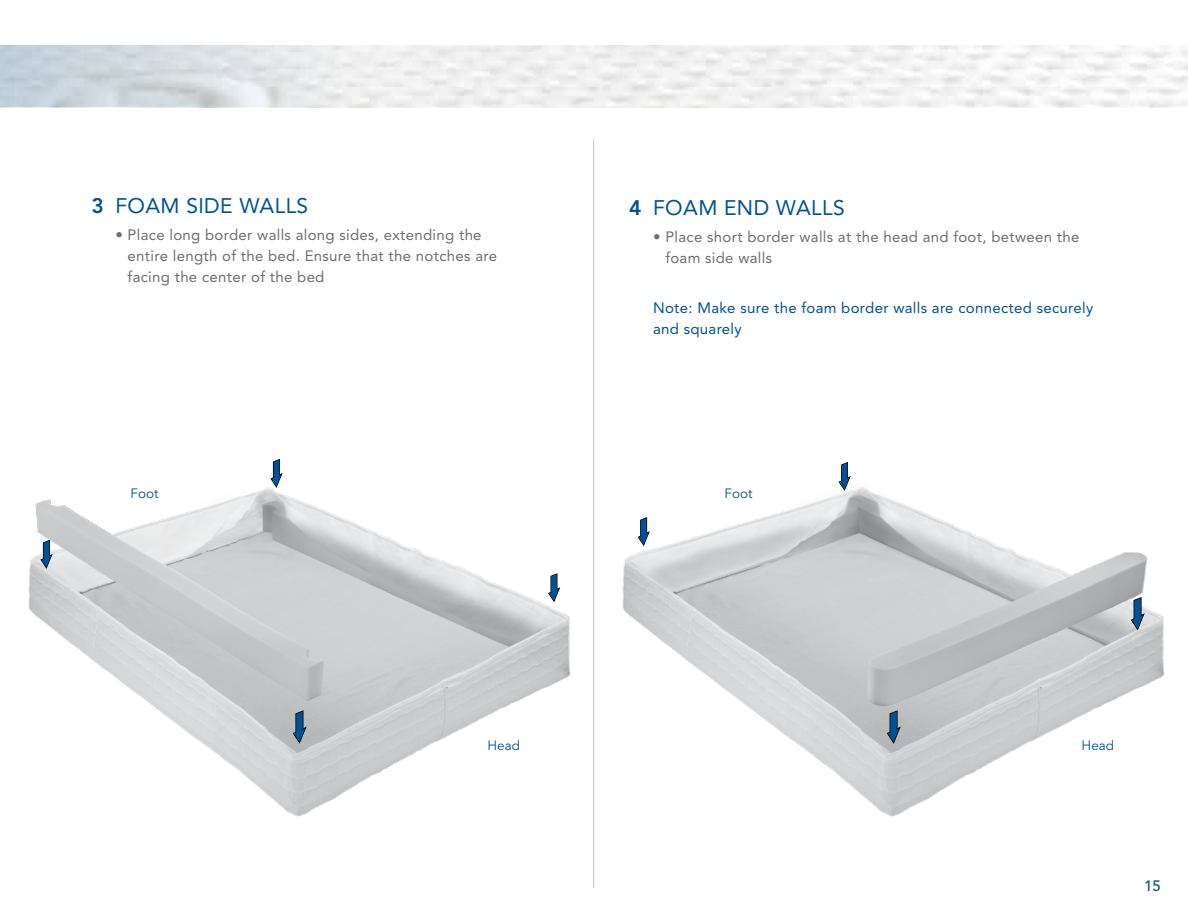
<style>
.page{position:relative;width:1188px;height:918px;background:#fff}
.page>*{position:absolute;margin:0;border:0;box-sizing:border-box;transform-origin:0 0}
.t1{font:21px "Avenir";letter-spacing:.02em;color:#005295}
.t2{font:15px/21px "Avenir";letter-spacing:.02em;color:#6d6e71}
.t3{font:15px/21px "Avenir";letter-spacing:.02em;color:#005295}
.t4{font:500 15px "Avenir";color:#005295}
.t5{font:13.5px "Avenir";color:#005295}
.s1{font-weight:800}
</style>
<div class="page">
<hr style="left:593px;top:139px;width:1px;height:750px;background:#c7c8ca">
<svg style="left:0;top:45px;width:341px;height:62px;background:#d4dce1"></svg>
<img style="left:28px;top:487px;width:543px;height:330px">
<img style="left:622px;top:487px;width:543px;height:330px">
<svg style="left:39px;top:539px;width:15px;height:31px"></svg>
<svg style="left:637px;top:516px;width:14px;height:32px"></svg>
<svg style="left:270px;top:458px;width:14px;height:31px"></svg>
<svg style="left:838px;top:462px;width:14px;height:30px"></svg>
<svg style="left:547px;top:572px;width:15px;height:32px"></svg>
<svg style="left:291px;top:709px;width:17px;height:37px"></svg>
<svg style="left:886px;top:709px;width:16px;height:37px"></svg>
<svg style="left:1130px;top:596px;width:16px;height:36px"></svg>
<h1 class="t1" style="left:91px;top:194px;width:218px"><span class="s1">3</span> foam side walls</h1>
<p class="t2" style="left:128px;top:225px;width:371px;text-indent:-12px">• Place long border walls along sides, extending the entire length of the bed. Ensure that the notches are facing the center of the bed</p>
<h1 class="t1" style="left:629px;top:195px;width:217px"><span class="s1">4</span> foam end walls</h1>
<p class="t2" style="left:665px;top:226px;width:416px;text-indent:-12px">• Place short border walls at the head and foot, between the foam side walls</p>
<p class="t3" style="left:653px;top:298px;width:442px">N ote: M ake sure the foam border walls are connected securely and squarely</p>
<p class="t5" style="left:131px;top:486px;width:29px">Foot</p>
<p class="t5" style="left:725px;top:486px;width:29px">Foot</p>
<p class="t5" style="left:488px;top:737px;width:34px">Head</p>
<p class="t5" style="left:1082px;top:737px;width:34px">Head</p>
<p class="t4" style="left:1144px;top:877px;width:18px">15</p>
</div>
